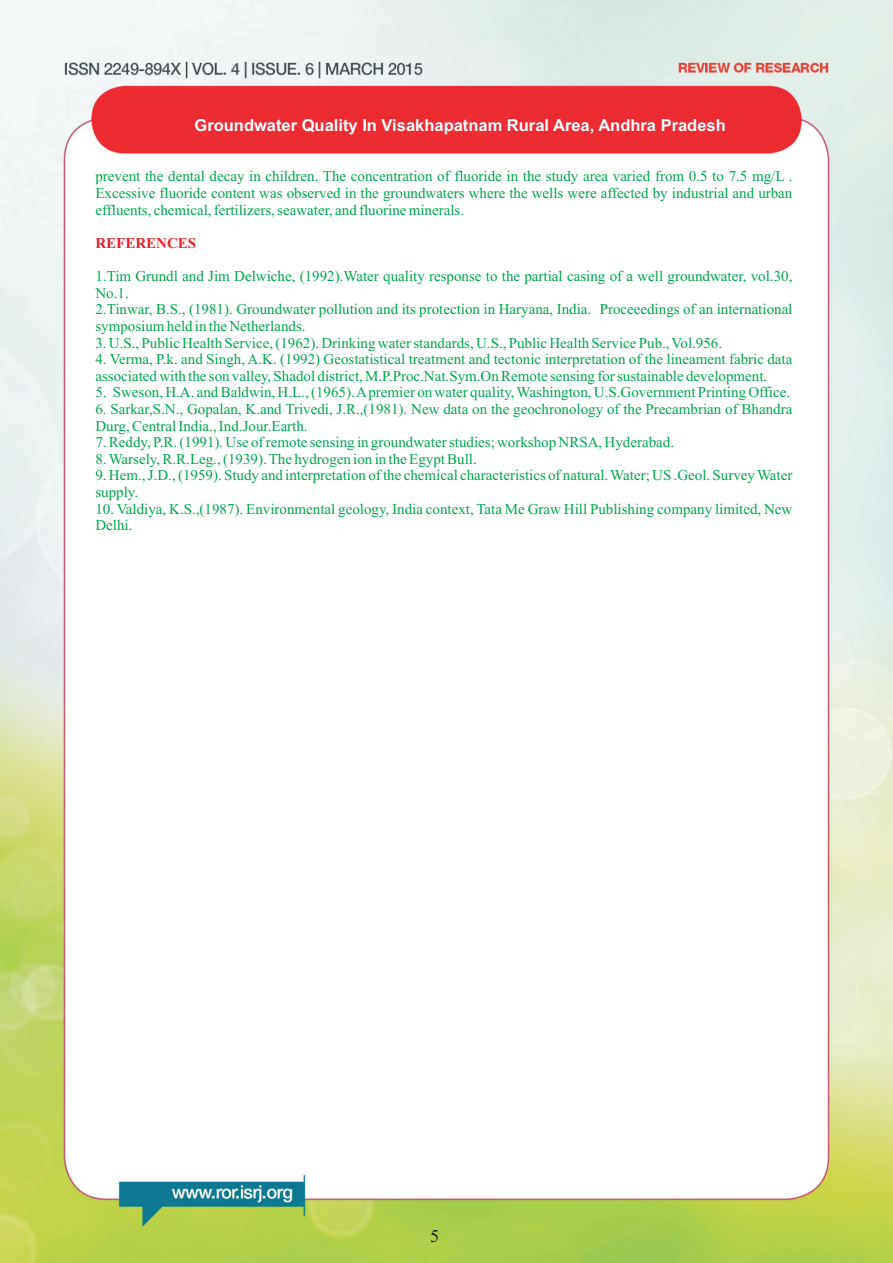
<style>
.page{position:relative;width:893px;height:1263px;background:#fff}
.page>*{position:absolute;margin:0;border:0;box-sizing:border-box;transform-origin:0 0}
.t1{font:18px "Times New Roman";color:#231f20}
.t2{font:700 16.5px "Arial";color:#fff}
.t3{font:15px/16.6px "Times New Roman";color:#00a54f}
.t4{font:700 15px "Times New Roman";color:#ee2028}
</style>
<div class="page">
<img style="left:0;top:0;width:893px;height:1263px">
<p class="t2" style="left:195px;top:119px;width:533px">Groundwater Quality In Visakhapatnam Rural Area, Andhra Pradesh</p>
<p class="t3" style="left:95px;top:169px;width:698px;text-align:justify">prevent the dental decay in children. The concentration of fluoride in the study area varied from 0.5 to 7.5 mg/L .<br>Excessive fluoride content was observed in the groundwaters where the wells were affected by industrial and urban effluents, chemical, fertilizers, seawater, and fluorine minerals.</p>
<p class="t4" style="left:95px;top:238px;width:102px">REFERENCES</p>
<p class="t3" style="left:95px;top:269px;width:698px">1.Tim Grundl and Jim Delwiche, (1992).Water quality response to the partial casing of a well groundwater, vol.30, No.1.<br>2.Tinwar, B.S., (1981). Groundwater pollution and its protection in Haryana, India. Proceeedings of an international symposium held in the Netherlands.</p>
<p class="t3" style="left:95px;top:336px;width:628px">3. U.S., Public Health Service, (1962). Drinking water standards, U.S., Public Health Service Pub., Vol.956.</p>
<p class="t3" style="left:95px;top:352px;width:698px">4. Verma, P.k. and Singh, A.K. (1992) Geostatistical treatment and tectonic interpretation of the lineament fabric data associated with the son valley, Shadol district, M.P.Proc.Nat.Sym.On Remote sensing for sustainable development.</p>
<p class="t3" style="left:95px;top:385px;width:696px">5. Sweson, H.A. and Baldwin, H.L., (1965). Apremier on water quality, Washington, U.S.Government Printing Office.</p>
<p class="t3" style="left:95px;top:402px;width:698px">6. Sarkar,S.N., Gopalan, K.and Trivedi, J.R.,(1981). New data on the geochronology of the Precambrian of Bhandra<br>Durg, Central India., Ind.Jour.Earth.</p>
<p class="t3" style="left:95px;top:435px;width:580px">7. Reddy, P.R. (1991). Use of remote sensing in groundwater studies; workshop NRSA, Hyderabad.</p>
<p class="t3" style="left:95px;top:452px;width:383px">8. Warsely, R.R.Leg., (1939). The hydrogen ion in the Egypt Bull.</p>
<p class="t3" style="left:95px;top:468px;width:698px">9. Hem., J.D., (1959). Study and interpretation of the chemical characteristics of natural. Water; US .Geol. Survey Water supply.</p>
<p class="t3" style="left:95px;top:502px;width:698px">10. Valdiya, K.S.,(1987). Environmental geology, India context, Tata Me Graw Hill Publishing company limited, New<br>Delhi.</p>
<p class="t1" style="left:430px;top:1229px;width:10px">5</p>
</div>
